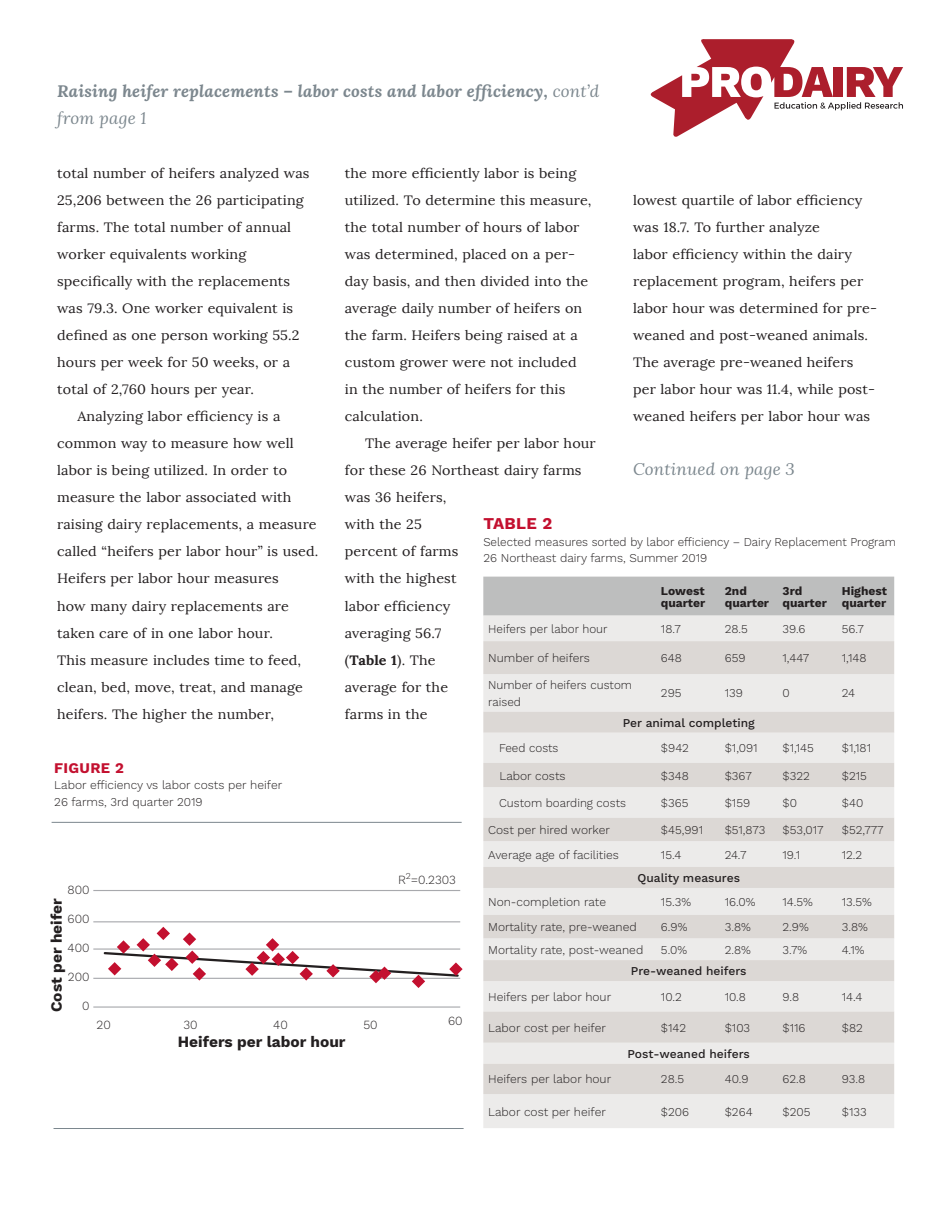
<style>
.page{position:relative;width:951px;height:1221px;background:#fff}
.page>*{position:absolute;margin:0;border:0;box-sizing:border-box;transform-origin:0 0}
.t1{font:italic 700 16.5px/27px "Lora";letter-spacing:.01em;color:#7c878e}
.t2{font:italic 16.5px "Lora";letter-spacing:.01em;color:#7c878e}
.t3{font:700 16.5px "Work Sans";letter-spacing:.02em;color:#c3102f}
.t4{font:700 15.45px "Work Sans";color:#231f20}
.t5{font:700 14.7px "Work Sans";letter-spacing:.02em;color:#c3102f}
.t6{font:13.5px/27px "Lora";letter-spacing:.01em;color:#231f20;scale:1.06 1}
.t7{font:300 12.3px "Work Sans";color:#231f20}
.t8{font:300 12px/16.5px "Work Sans";color:#231f20}
.t9{font:500 12px "Work Sans";color:#231f20}
.t10{font:700 12px/12px "Work Sans";color:#231f20}
.s1{font-weight:400}
.s2{font-weight:700}
</style>
<div class="page">
<svg style="left:650px;top:39px;width:253px;height:98px"></svg>
<hr style="left:53px;top:1128px;width:410px;height:1px;background:#7c878e">
<div style="left:483px;top:576px;width:411px;height:39px;background:#bdbebe"></div>
<div style="left:483px;top:615px;width:411px;height:513px;background:#ecebea"></div>
<svg style="left:483px;top:641px;width:411px;height:452px;background:#e4e1df"></svg>
<img style="left:51px;top:821px;width:412px;height:187px">
<p class="t1" style="left:57px;top:77px;width:543px">Raising heifer replacements – labor costs and labor efficiency, <span class="s1">cont’d from page 1</span></p>
<p class="t6" style="left:57px;top:160px;width:239px">total number of heifers analyzed was 25,206 between the 26 participating farms. The total number of annual worker equivalents working specifically with the replacements was 79.3. One worker equivalent is defined as one person working 55.2 hours per week for 50 weeks, or a total of 2,760 hours per year.</p>
<p class="t6" style="left:57px;top:403px;width:248px;text-indent:20px">Analyzing labor efficiency is a common way to measure how well labor is being utilized. In order to measure the labor associated with raising dairy replacements, a measure called “heifers per labor hour” is used.<br>Heifers per labor hour measures<br>how many dairy replacements are taken care of in one labor hour.<br>This measure includes time to feed, clean, bed, move, treat, and manage heifers. The higher the number,</p>
<p class="t6" style="left:345px;top:160px;width:234px">the more efficiently labor is being utilized. To determine this measure, the total number of hours of labor was determined, placed on a per&shy;day basis, and then divided into the average daily number of heifers on the farm. Heifers being raised at a custom grower were not included in the number of heifers for this calculation.</p>
<p class="t6" style="left:345px;top:430px;width:238px;text-indent:20px">The average heifer per labor hour for these 26 Northeast dairy farms was 36 heifers,<br>with the 25<br>percent of farms<br>with the highest<br>labor efficiency<br>averaging 56.7<br>(<span class="s2">Table 1</span>). The<br>average for the<br>farms in the</p>
<p class="t6" style="left:633px;top:187px;width:231px">lowest quartile of labor efficiency was 18.7. To further analyze<br>labor efficiency within the dairy replacement program, heifers per labor hour was determined for pre&shy;weaned and post-weaned animals.<br>The average pre-weaned heifers per labor hour was 11.4, while post&shy;weaned heifers per labor hour was</p>
<p class="t2" style="left:633px;top:458px;width:163px">Continued on page 3</p>
<h2 class="t3" style="left:483px;top:514px;width:70px">TABLE 2</h2>
<h2 class="t8" style="left:483px;top:534px;width:414px">Selected measures sorted by labor efficiency – Dairy Replacement Program<br>26 Northeast dairy farms, Summer 2019</h2>
<p class="t10" style="left:661px;top:585px;width:46px">Lowest quarter</p>
<p class="t10" style="left:724px;top:585px;width:46px">2nd quarter</p>
<p class="t10" style="left:782px;top:585px;width:46px">3rd quarter</p>
<p class="t10" style="left:841px;top:585px;width:47px">Highest quarter</p>
<p class="t8" style="left:488px;top:621px;width:121px">Heifers per labor hour</p>
<p class="t8" style="left:661px;top:621px;width:21px">18.7</p>
<p class="t8" style="left:724px;top:621px;width:25px">28.5</p>
<p class="t8" style="left:782px;top:621px;width:25px">39.6</p>
<p class="t8" style="left:841px;top:621px;width:24px">56.7</p>
<p class="t8" style="left:488px;top:650px;width:103px">Number of heifers</p>
<p class="t8" style="left:661px;top:650px;width:23px">648</p>
<p class="t8" style="left:724px;top:650px;width:22px">659</p>
<p class="t8" style="left:782px;top:650px;width:28px">1,447</p>
<p class="t8" style="left:841px;top:650px;width:26px">1,148</p>
<p class="t8" style="left:488px;top:677px;width:145px">Number of heifers custom raised</p>
<p class="t8" style="left:661px;top:685px;width:22px">295</p>
<p class="t8" style="left:724px;top:685px;width:20px">139</p>
<p class="t8" style="left:782px;top:685px;width:9px">0</p>
<p class="t8" style="left:841px;top:685px;width:15px">24</p>
<p class="t9" style="left:622px;top:715px;width:134px">Per animal completing</p>
<p class="t8" style="left:499px;top:740px;width:61px">Feed costs</p>
<p class="t8" style="left:661px;top:740px;width:29px">$942</p>
<p class="t8" style="left:724px;top:740px;width:34px">$1,091</p>
<p class="t8" style="left:782px;top:740px;width:33px">$1,145</p>
<p class="t8" style="left:841px;top:740px;width:31px">$1,181</p>
<p class="t8" style="left:499px;top:767px;width:68px">Labor costs</p>
<p class="t8" style="left:661px;top:767px;width:29px">$348</p>
<p class="t8" style="left:724px;top:767px;width:29px">$367</p>
<p class="t8" style="left:782px;top:767px;width:29px">$322</p>
<p class="t8" style="left:841px;top:767px;width:27px">$215</p>
<p class="t8" style="left:499px;top:795px;width:128px">Custom boarding costs</p>
<p class="t8" style="left:661px;top:795px;width:29px">$365</p>
<p class="t8" style="left:724px;top:795px;width:27px">$159</p>
<p class="t8" style="left:782px;top:795px;width:16px">$0</p>
<p class="t8" style="left:841px;top:795px;width:23px">$40</p>
<p class="t8" style="left:488px;top:822px;width:123px">Cost per hired worker</p>
<p class="t8" style="left:661px;top:822px;width:44px">$45,991</p>
<p class="t8" style="left:724px;top:822px;width:42px">$51,873</p>
<p class="t8" style="left:782px;top:822px;width:43px">$53,017</p>
<p class="t8" style="left:841px;top:822px;width:43px">$52,777</p>
<p class="t8" style="left:488px;top:846px;width:132px">Average age of facilities</p>
<p class="t8" style="left:661px;top:846px;width:22px">15.4</p>
<p class="t8" style="left:724px;top:846px;width:23px">24.7</p>
<p class="t8" style="left:782px;top:846px;width:19px">19.1</p>
<p class="t8" style="left:841px;top:846px;width:22px">12.2</p>
<p class="t9" style="left:637px;top:870px;width:104px">Quality measures</p>
<p class="t8" style="left:488px;top:894px;width:119px">Non-completion rate</p>
<p class="t8" style="left:661px;top:894px;width:32px">15.3%</p>
<p class="t8" style="left:724px;top:894px;width:32px">16.0%</p>
<p class="t8" style="left:782px;top:894px;width:32px">14.5%</p>
<p class="t8" style="left:841px;top:894px;width:32px">13.5%</p>
<p class="t8" style="left:488px;top:919px;width:150px">Mortality rate, pre-weaned</p>
<p class="t8" style="left:661px;top:919px;width:28px">6.9%</p>
<p class="t8" style="left:724px;top:919px;width:28px">3.8%</p>
<p class="t8" style="left:782px;top:919px;width:28px">2.9%</p>
<p class="t8" style="left:841px;top:919px;width:28px">3.8%</p>
<p class="t8" style="left:488px;top:942px;width:156px">Mortality rate, post-weaned</p>
<p class="t8" style="left:661px;top:942px;width:28px">5.0%</p>
<p class="t8" style="left:724px;top:942px;width:28px">2.8%</p>
<p class="t8" style="left:782px;top:942px;width:26px">3.7%</p>
<p class="t8" style="left:841px;top:942px;width:24px">4.1%</p>
<p class="t9" style="left:630px;top:964px;width:117px">Pre-weaned heifers</p>
<p class="t8" style="left:488px;top:989px;width:124px">Heifers per labor hour</p>
<p class="t8" style="left:661px;top:989px;width:22px">10.2</p>
<p class="t8" style="left:724px;top:989px;width:23px">10.8</p>
<p class="t8" style="left:782px;top:989px;width:18px">9.8</p>
<p class="t8" style="left:841px;top:989px;width:22px">14.4</p>
<p class="t8" style="left:488px;top:1019px;width:119px">Labor cost per heifer</p>
<p class="t8" style="left:661px;top:1019px;width:27px">$142</p>
<p class="t8" style="left:724px;top:1019px;width:27px">$103</p>
<p class="t8" style="left:782px;top:1019px;width:24px">$116</p>
<p class="t8" style="left:841px;top:1019px;width:22px">$82</p>
<p class="t9" style="left:627px;top:1046px;width:124px">Post-weaned heifers</p>
<p class="t8" style="left:488px;top:1071px;width:124px">Heifers per labor hour</p>
<p class="t8" style="left:661px;top:1071px;width:25px">28.5</p>
<p class="t8" style="left:724px;top:1071px;width:25px">40.9</p>
<p class="t8" style="left:782px;top:1071px;width:25px">62.8</p>
<p class="t8" style="left:841px;top:1071px;width:25px">93.8</p>
<p class="t8" style="left:488px;top:1103px;width:119px">Labor cost per heifer</p>
<p class="t8" style="left:661px;top:1103px;width:30px">$206</p>
<p class="t8" style="left:724px;top:1103px;width:29px">$264</p>
<p class="t8" style="left:782px;top:1103px;width:29px">$205</p>
<p class="t8" style="left:841px;top:1103px;width:26px">$133</p>
<p class="t5" style="left:54px;top:759px;width:71px">FIGURE 2</p>
<p class="t8" style="left:54px;top:777px;width:229px">Labor efficiency vs labor costs per heifer<br>26 farms, 3rd quarter 2019</p>
<p class="t7" style="left:398px;top:873px;width:59px">R<sup>2</sup>=0.2303</p>
<p class="t7" style="left:67px;top:882px;width:24px">800</p>
<p class="t7" style="left:68px;top:911px;width:23px">600</p>
<p class="t7" style="left:68px;top:940px;width:23px">400</p>
<p class="t7" style="left:68px;top:969px;width:23px">200</p>
<p class="t7" style="left:82px;top:998px;width:9px">0</p>
<p class="t4" style="left:47px;top:1012px;width:115px;rotate:-90deg">Cost per heifer</p>
<p class="t7" style="left:97px;top:1017px;width:16px">20</p>
<p class="t7" style="left:183px;top:1017px;width:16px">30</p>
<p class="t7" style="left:273px;top:1017px;width:16px">40</p>
<p class="t7" style="left:363px;top:1017px;width:16px">50</p>
<p class="t7" style="left:448px;top:1013px;width:16px">60</p>
<p class="t4" style="left:178px;top:1032px;width:169px">Heifers per labor hour</p>
</div>
